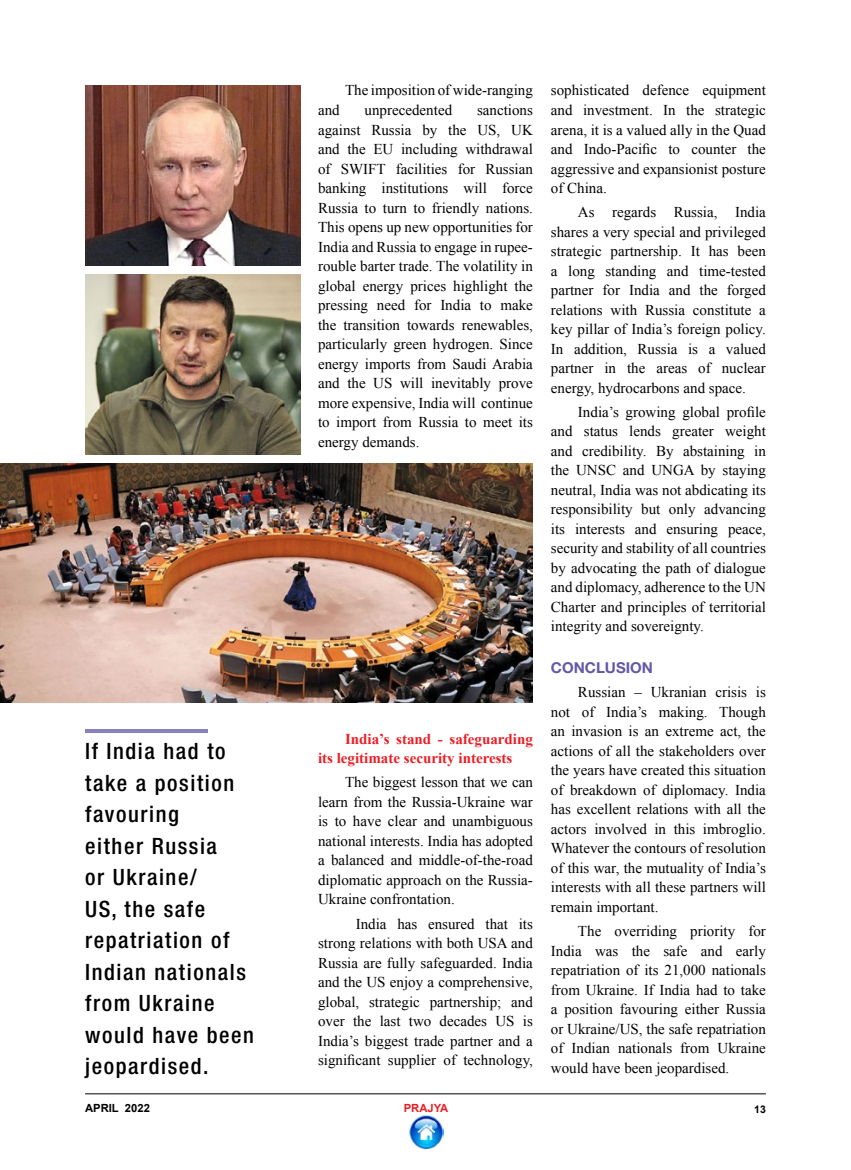
<style>
.page{position:relative;width:851px;height:1170px;background:#fff}
.page>*{position:absolute;margin:0;border:0;box-sizing:border-box;transform-origin:0 0}
.t1{font:500 condensed 22.5px/31.5px "Helvetica Neue LT Pro";letter-spacing:.07em;color:#000}
.t2{font:15px/19.5px "Times New Roman";color:#000;text-align:justify}
.t3{font:700 15px/19.5px "Times New Roman";color:#ed1d24}
.t4{font:700 15px "Helvetica Neue LT Pro";color:#6658a6}
.t5{font:700 11.25px "Arial";color:#000}
.t6{font:700 11.25px "Arial";color:#ed1d24}
.t7{font:700 10.5px "Arial";color:#000}
</style>
<div class="page">
<img style="left:0;top:464px;width:533px;height:238px">
<hr style="left:85px;top:729px;width:122px;height:4px;background:#8781bd">
<img style="left:85px;top:85px;width:215px;height:181px">
<img style="left:85px;top:274px;width:215px;height:181px">
<hr style="left:85px;top:1093px;width:680px;height:1px;background:#000">
<img style="left:409px;top:1115px;width:34px;height:34px">
<p class="t2" style="left:551px;top:80px;width:216px">sophisticated defence equipment and investment. In the strategic arena, it is a valued ally in the Quad and Indo-Pacific to counter the aggressive and expansionist posture of China.</p>
<p class="t2" style="left:551px;top:202px;width:216px;text-indent:27px">As regards Russia, India shares a very special and privileged strategic partnership. It has been a long standing and time-tested partner for India and the forged relations with Russia constitute a key pillar of India’s foreign policy.<br>In addition, Russia is a valued partner in the areas of nuclear energy, hydrocarbons and space.</p>
<p class="t2" style="left:551px;top:401px;width:216px;text-indent:27px">India’s growing global profile and status lends greater weight and credibility. By abstaining in the UNSC and UNGA by staying neutral, India was not abdicating its responsibility but only advancing its interests and ensuring peace, security and stability of all countries by advocating the path of dialogue and diplomacy, adherence to the UN Charter and principles of territorial integrity and sovereignty.</p>
<p class="t4" style="left:551px;top:658px;width:103px">CONCLUSION</p>
<p class="t2" style="left:551px;top:682px;width:216px;text-indent:27px">Russian – Ukranian crisis is not of India’s making. Though an invasion is an extreme act, the actions of all the stakeholders over the years have created this situation of breakdown of diplomacy. India has excellent relations with all the actors involved in this imbroglio.<br>Whatever the contours of resolution of this war, the mutuality of India’s interests with all these partners will remain important.</p>
<p class="t2" style="left:551px;top:920px;width:216px;text-indent:27px">The overriding priority for India was the safe and early repatriation of its 21,000 nationals from Ukraine. If India had to take a position favouring either Russia or Ukraine/US, the safe repatriation of Indian nationals from Ukraine would have been jeopardised.</p>
<p class="t2" style="left:345px;top:80px;width:189px">The imposition of wide-ranging</p>
<p class="t2" style="left:318px;top:100px;width:216px;text-indent:159px">sanctions against Russia by the US, UK and the EU including withdrawal of SWIFT facilities for Russian banking institutions will force Russia to turn to friendly nations.<br>This opens up new opportunities for India and Russia to engage in rupee&shy;rouble barter trade. The volatility in global energy prices highlight the pressing need for India to make the transition towards renewables, particularly green hydrogen. Since energy imports from Saudi Arabia and the US will inevitably prove more expensive, India will continue to import from Russia to meet its energy demands.</p>
<p class="t2" style="left:318px;top:100px;width:23px">and</p>
<p class="t2" style="left:364px;top:100px;width:89px">unprecedented</p>
<p class="t3" style="left:318px;top:728px;width:216px;text-indent:27px">India’s stand - safeguarding its legitimate security interests</p>
<p class="t2" style="left:318px;top:772px;width:216px;text-indent:27px">The biggest lesson that we can learn from the Russia-Ukraine war is to have clear and unambiguous national interests. India has adopted a balanced and middle-of-the-road diplomatic approach on the Russia-Ukraine confrontation.</p>
<p class="t2" style="left:318px;top:913px;width:216px;text-indent:38px">India has ensured that its strong relations with both USA and Russia are fully safeguarded. India and the US enjoy a comprehensive, global, strategic partnership; and over the last two decades US is India’s biggest trade partner and a significant supplier of technology,</p>
<h1 class="t1" style="left:85px;top:735px;width:170px">If India had to take a position favouring<br>either Russia<br>or Ukraine/<br>US, the safe repatriation of<br>Indian nationals from Ukraine would have been jeopardised.</h1>
<p class="t5" style="left:85px;top:1100px;width:66px">APRIL 2022</p>
<p class="t6" style="left:403px;top:1100px;width:46px">PRAJYA</p>
<p class="t7" style="left:754px;top:1102px;width:13px">13</p>
</div>
